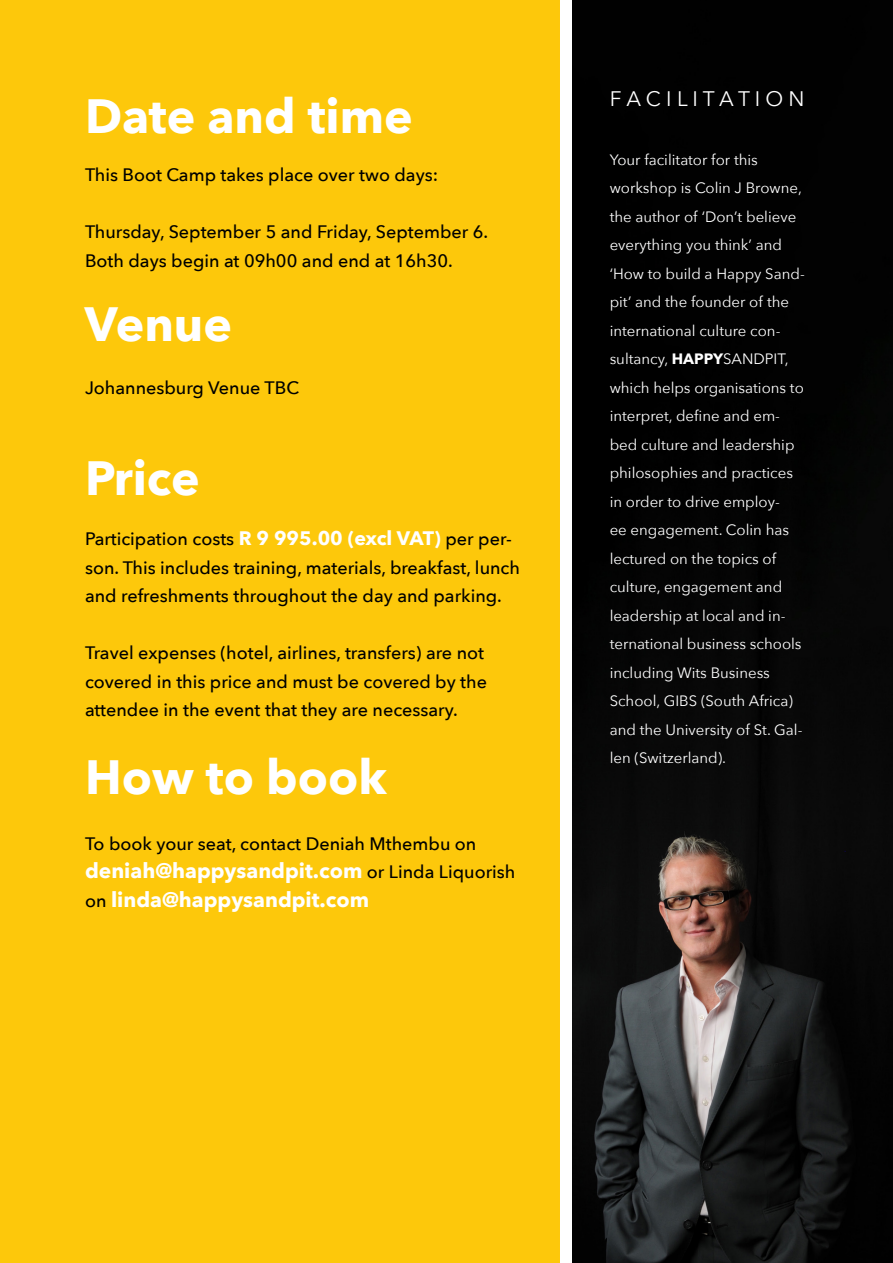
<style>
.page{position:relative;width:893px;height:1263px;background:#fff}
.page>*{position:absolute;margin:0;border:0;box-sizing:border-box;transform-origin:0 0}
.t1{font:700 48px "Avenir Next";color:#fff}
.t2{font:700 21px/28.5px "Avenir Next";color:#fff}
.t3{font:21px "Avenir Next";color:#fff}
.t4{font:500 18px/28.5px "Avenir Next";color:#000}
.t5{font:15px/28.5px "Avenir Next";color:#fff}
.s1{font-weight:700;font-size:19.5px;color:#fff}
.s2{font-weight:500;font-size:18px;color:#000}
.s3{font-weight:700}
</style>
<div class="page">
<div style="left:0;top:0;width:559px;height:1263px;background:#fdc80b"></div>
<img style="left:573px;top:0;width:320px;height:1263px">
<h1 class="t1" style="left:85px;top:96px;width:329px">Date and time</h1>
<p class="t4" style="left:85px;top:162px;width:355px">This Boot Camp takes place over two days:</p>
<p class="t4" style="left:85px;top:219px;width:405px">Thursday, September 5 and Friday, September 6.<br>Both days begin at 09h00 and end at 16h30.</p>
<h1 class="t1" style="left:85px;top:304px;width:149px">Venue</h1>
<p class="t4" style="left:85px;top:375px;width:216px">Johannesburg Venue TBC</p>
<h1 class="t1" style="left:85px;top:458px;width:116px">Price</h1>
<p class="t4" style="left:85px;top:526px;width:436px">Participation costs <span class="s1">R 9 995.00 (excl VAT)</span> per per&shy;son. This includes training, materials, breakfast, lunch and refreshments throughout the day and parking.</p>
<p class="t4" style="left:85px;top:640px;width:403px">Travel expenses (hotel, airlines, transfers) are not covered in this price and must be covered by the attendee in the event that they are necessary.</p>
<h1 class="t1" style="left:85px;top:757px;width:303px">How to book</h1>
<p class="t4" style="left:85px;top:830px;width:393px">To book your seat, contact Deniah Mthembu on</p>
<h2 class="t2" style="left:85px;top:858px;width:432px">deniah@happysandpit.com <span class="s2">or Linda Liquorish on</span> linda@happysandpit.com</h2>
<h2 class="t3" style="left:610px;top:81px;width:196px">F A C I L I T A T I O N</h2>
<p class="t5" style="left:610px;top:145px;width:197px">Your facilitator for this workshop is Colin J Browne, the author of ‘Don’t believe everything you think’ and ‘How to build a Happy Sand&shy;pit’ and the founder of the international culture con&shy;sultancy, <span class="s3">HAPPY</span>SANDPIT, which helps organisations to interpret, define and em&shy;bed culture and leadership philosophies and practices in order to drive employ-<br>ee engagement. Colin has lectured on the topics of culture, engagement and leadership at local and in&shy;ternational business schools including Wits Business<br>School, GIBS (South Africa) and the University of St. Gal&shy;len (Switzerland).</p>
</div>
